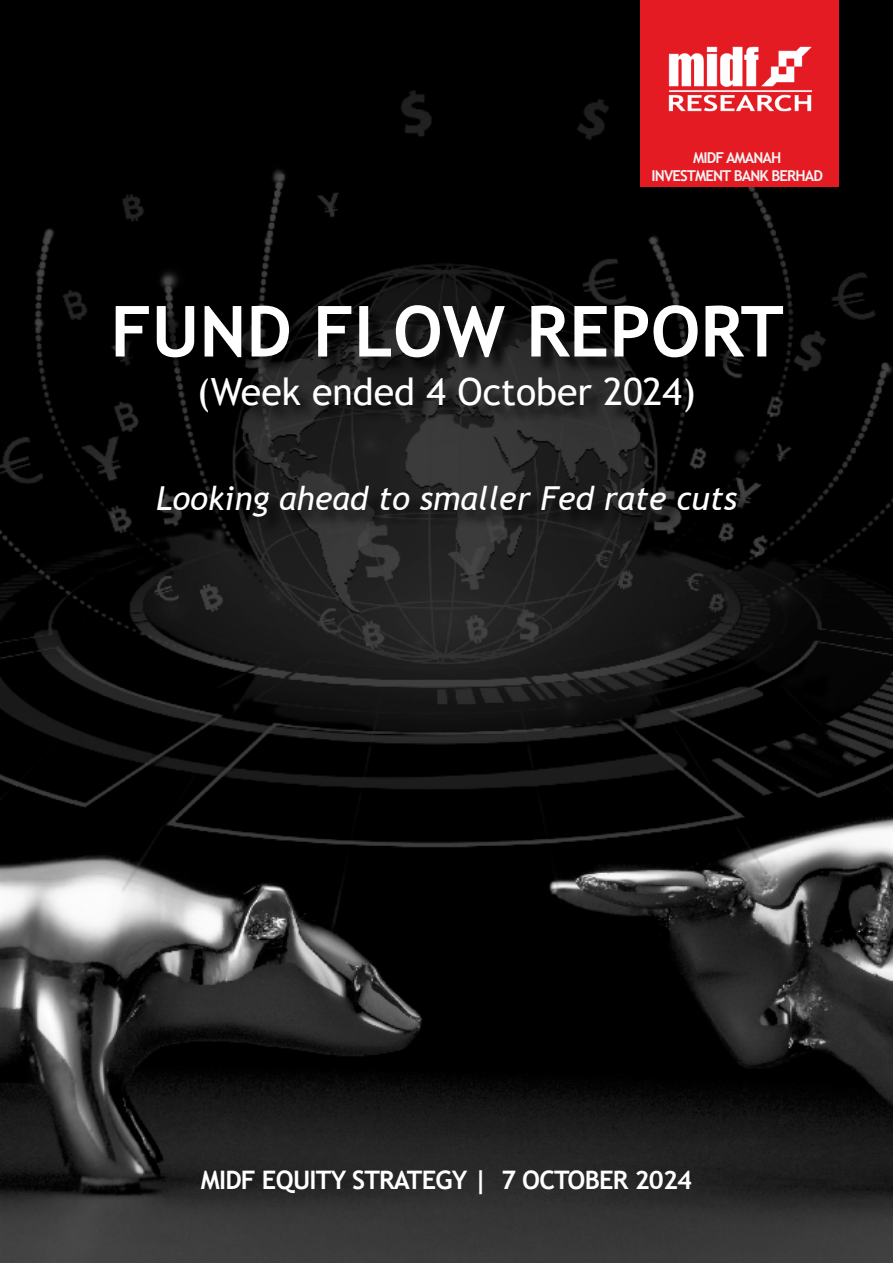
<style>
.page{position:relative;width:893px;height:1263px;background:#fff}
.page>*{position:absolute;margin:0;border:0;box-sizing:border-box;transform-origin:0 0}
.t1{font:700 70.5px "Trebuchet MS";color:#fff}
.t2{font:37.5px "Trebuchet MS";color:#fff}
.t3{font:italic 33px "Trebuchet MS";color:#fff}
.t4{font:700 25.5px "Trebuchet MS";letter-spacing:-.03em;color:#fff}
.t5{font:700 15px/18px "Trebuchet MS";letter-spacing:-.06em;color:#f3f3f3;text-align:center}
</style>
<div class="page">
<img style="left:0;top:0;width:893px;height:1263px">
<div style="left:641px;top:0;width:198px;height:187px;background:#e41b23"></div>
<img style="left:668px;top:46px;width:145px;height:66px">
<div style="left:118px;top:307px;width:684px;height:228px;background:#000;opacity:.75"></div>
<p class="t5" style="left:652px;top:148px;width:173px">MIDF AMANAH<br>INVESTMENT BANK BERHAD</p>
<h1 class="t1" style="left:110px;top:287px;width:675px">FUND FLOW REPORT</h1>
<p class="t2" style="left:197px;top:368px;width:500px">(Week ended 4 October 2024)</p>
<p class="t3" style="left:156px;top:478px;width:583px">Looking ahead to smaller Fed rate cuts</p>
<p class="t4" style="left:201px;top:1164px;width:493px">MIDF EQUITY STRATEGY | 7 OCTOBER 2024</p>
</div>
